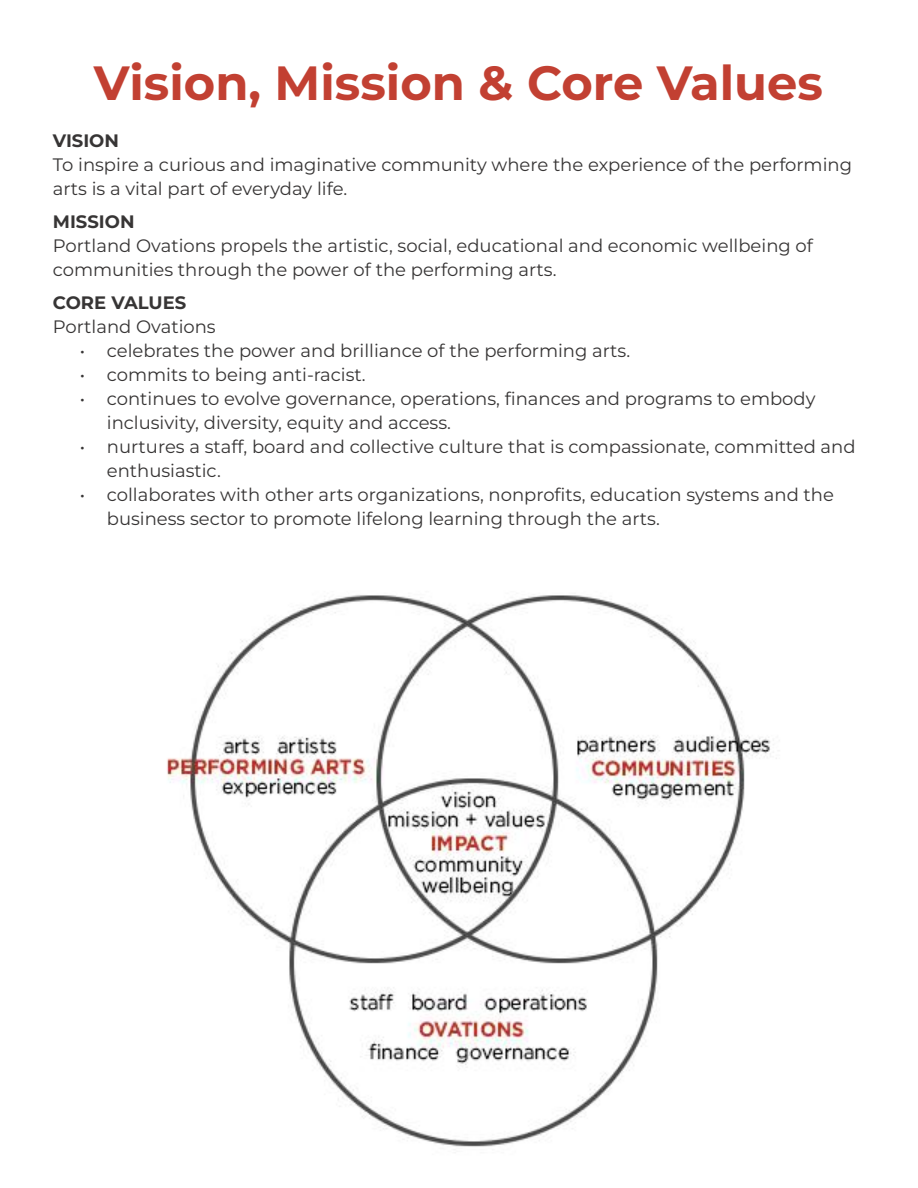
<style>
.page{position:relative;width:918px;height:1188px;background:#fff}
.page>*{position:absolute;margin:0;border:0;box-sizing:border-box;transform-origin:0 0}
.t1{font:700 48px "Montserrat";color:#c24032}
.t2{font:18px/24px "Montserrat";color:#373535}
.t3{font:700 18px "Montserrat";color:#373535}
</style>
<div class="page">
<img style="left:167px;top:595px;width:610px;height:552px">
<h1 class="t1" style="left:94px;top:51px;width:730px">Vision, Mission &amp; Core Values</h1>
<p class="t3" style="left:53px;top:129px;width:68px">VISION</p>
<p class="t2" style="left:53px;top:152px;width:801px">To inspire a curious and imaginative community where the experience of the performing arts is a vital part of everyday life.</p>
<p class="t3" style="left:53px;top:210px;width:83px">MISSION</p>
<p class="t2" style="left:53px;top:233px;width:762px">Portland Ovations propels the artistic, social, educational and economic wellbeing of communities through the power of the performing arts.</p>
<p class="t3" style="left:53px;top:291px;width:135px">CORE VALUES</p>
<p class="t2" style="left:53px;top:314px;width:164px">Portland Ovations</p>
<p class="t2" style="left:80px;top:338px;width:552px">• celebrates the power and brilliance of the performing arts.</p>
<p class="t2" style="left:80px;top:362px;width:287px">• commits to being anti-racist.</p>
<p class="t2" style="left:107px;top:386px;width:710px;text-indent:-27px">• continues to evolve governance, operations, finances and programs to embody inclusivity, diversity, equity and access.</p>
<p class="t2" style="left:107px;top:434px;width:750px;text-indent:-27px">• nurtures a staff, board and collective culture that is compassionate, committed and enthusiastic.</p>
<p class="t2" style="left:107px;top:482px;width:729px;text-indent:-27px">• collaborates with other arts organizations, nonprofits, education systems and the business sector to promote lifelong learning through the arts.</p>
</div>
